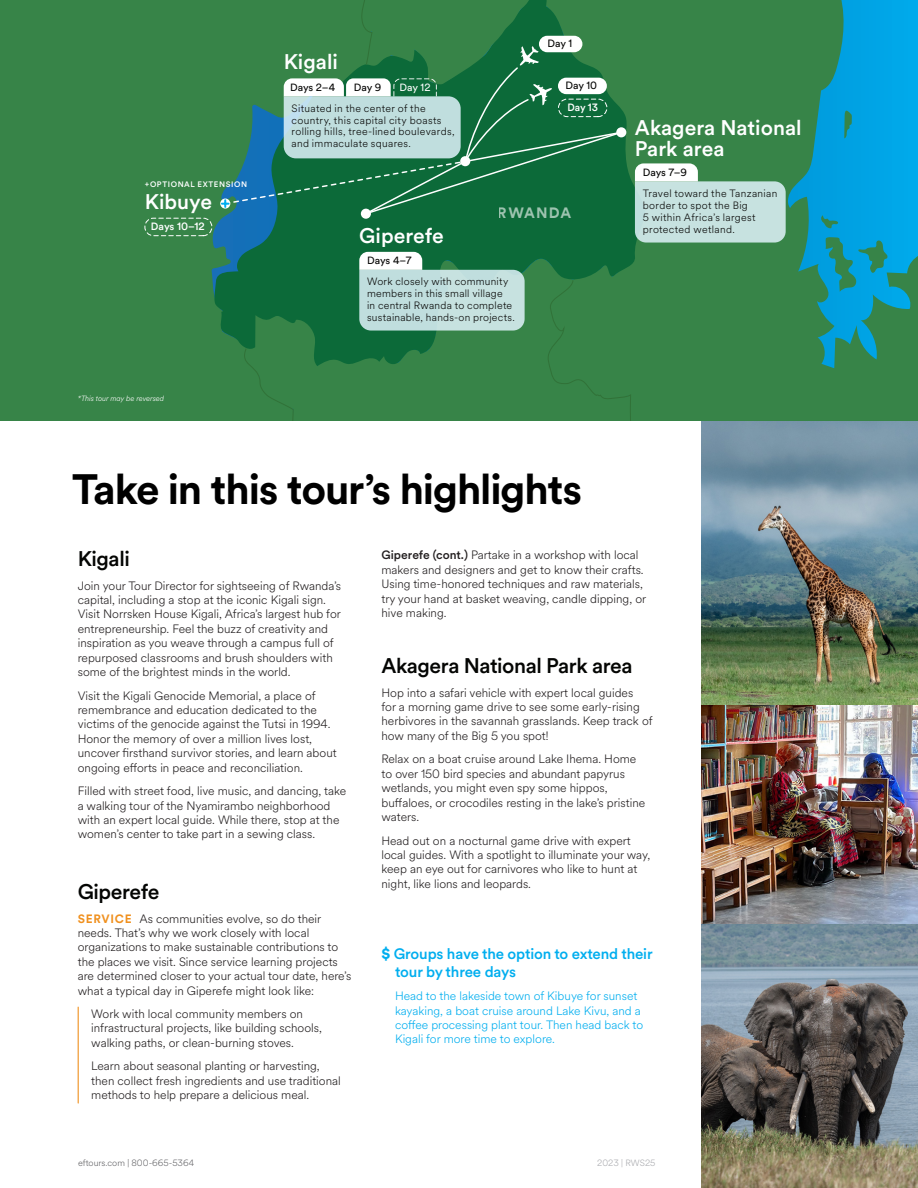
<style>
.page{position:relative;width:918px;height:1188px;background:#fff}
.page>*{position:absolute;margin:0;border:0;box-sizing:border-box;transform-origin:0 0}
.t1{font:700 42px "EF Circular";letter-spacing:-.03em;color:#000}
.t2{font:500 21px/21px "EF Circular";color:#fff}
.t3{font:500 21px "EF Circular";letter-spacing:-.02em;color:#040503}
.t4{font:500 15px/18px "EF Circular";letter-spacing:-.01em;color:#00aeef}
.t5{font:700 15px "EF Circular TT";letter-spacing:.07em;color:#fff}
.t6{font:300 12px/14.4px "EF Circular";color:#231f20}
.t7{font:300 12px/14.4px "EF Circular";color:#00aeef}
.t8{font:300 10.5px/12px "EF Circular";letter-spacing:.03em;color:#050504}
.t9{font:500 10.5px "EF Circular";color:#fff}
.t10{font:10.5px "EF Circular";letter-spacing:-.01em;color:#050504}
.t11{font:10.35px "EF Circular";letter-spacing:-.01em;color:#050504}
.t12{font:10.35px "EF Circular";color:#fff}
.t13{font:300 9px "EF Circular";color:#636366}
.t14{font:300 9px "EF Circular";color:#a8a9ad}
.t15{font:500 7.8px "EF Circular";letter-spacing:.075em;color:#fff}
.t16{font:italic 300 7.5px "EF Circular";color:#fff}
.s1{font-size:10.35px}
.s2{font-weight:700;color:#f09120}
.s3{font-weight:500}
.s4{font-weight:900}
</style>
<div class="page">
<svg style="left:635px;top:0;width:283px;height:422px;background:#298d73"></svg>
<div style="left:0;top:0;width:239px;height:421px;background:#378448"></div>
<svg style="left:213px;top:0;width:434px;height:366px;background:#31804f"></svg>
<svg style="left:239px;top:331px;width:396px;height:90px;background:#328146"></svg>
<div style="left:144px;top:218px;width:68px;height:18px;border:1px dashed #fff;border-radius:9px"></div>
<svg style="left:221px;top:0;width:667px;height:331px;background:#3c8e6e"></svg>
<div style="left:558px;top:99px;width:49px;height:18px;border:1px dashed #fff;border-radius:9px"></div>
<div style="left:558px;top:78px;width:49px;height:16px;background:#fff;border-radius:8px"></div>
<div style="left:539px;top:36px;width:43px;height:16px;background:#fff;border-radius:8px"></div>
<img style="left:701px;top:924px;width:217px;height:264px">
<img style="left:701px;top:705px;width:217px;height:219px">
<img style="left:701px;top:422px;width:217px;height:283px">
<hr style="left:78px;top:1007px;width:1px;height:96px;background:#f09120">
<p class="t15" style="left:145px;top:179px;width:104px">+OPTIONAL EXTENSION</p>
<p class="t9" style="left:151px;top:220px;width:55px">Days 10–12</p>
<p class="t2" style="left:145px;top:190px;width:69px">Kibuye</p>
<p class="t16" style="left:78px;top:393px;width:88px">*This tour may be reversed</p>
<p class="t2" style="left:284px;top:51px;width:56px">Kigali</p>
<p class="t8" style="left:292px;top:101px;width:165px">Situated in the center of the country, this capital city boasts rolling hills, tree-lined boulevards, and immaculate squares.</p>
<p class="t11" style="left:290px;top:80px;width:47px">Days 2–4</p>
<p class="t11" style="left:354px;top:80px;width:29px">Day 9</p>
<p class="t12" style="left:400px;top:80px;width:32px">Day 12</p>
<p class="t10" style="left:547px;top:37px;width:26px">Day 1</p>
<p class="t10" style="left:565px;top:78px;width:33px">Day <span class="s1">10</span></p>
<p class="t9" style="left:567px;top:101px;width:32px">Day 13</p>
<p class="t5" style="left:498px;top:203px;width:75px">RWANDA</p>
<p class="t2" style="left:359px;top:224px;width:86px">Giperefe</p>
<p class="t8" style="left:367px;top:275px;width:149px">Work closely with community members in this small village<br>in central Rwanda to complete sustainable, hands-on projects.</p>
<p class="t11" style="left:367px;top:253px;width:46px">Days 4–7</p>
<p class="t1" style="left:72px;top:460px;width:512px">Take in this tour’s highlights</p>
<p class="t2" style="left:635px;top:116px;width:168px">Akagera National<br>Park area</p>
<p class="t8" style="left:643px;top:186px;width:136px">Travel toward the Tanzanian border to spot the Big<br>5 within Africa’s largest protected wetland.</p>
<p class="t11" style="left:643px;top:165px;width:46px">Days 7–9</p>
<p class="t3" style="left:78px;top:544px;width:54px">Kigali</p>
<p class="t6" style="left:78px;top:578px;width:265px">Join your Tour Director for sightseeing of Rwanda’s capital, including a stop at the iconic Kigali sign.<br>Visit Norrsken House Kigali, Africa’s largest hub for entrepreneurship. Feel the buzz of creativity and inspiration as you weave through a campus full of repurposed classrooms and brush shoulders with some of the brightest minds in the world.</p>
<p class="t6" style="left:78px;top:688px;width:261px">Visit the Kigali Genocide Memorial, a place of remembrance and education dedicated to the victims of the genocide against the Tutsi in 1994.<br>Honor the memory of over a million lives lost, uncover firsthand survivor stories, and learn about ongoing efforts in peace and reconciliation.</p>
<p class="t6" style="left:78px;top:783px;width:270px">Filled with street food, live music, and dancing, take a walking tour of the Nyamirambo neighborhood with an expert local guide. While there, stop at the women’s center to take part in a sewing class.</p>
<p class="t3" style="left:78px;top:877px;width:83px">Giperefe</p>
<p class="t6" style="left:78px;top:911px;width:275px"><span class="s2">SERVICE</span> As communities evolve, so do their needs. That’s why we work closely with local organizations to make sustainable contributions to the places we visit. Since service learning projects are determined closer to your actual tour date, here’s what a typical day in Giperefe might look like:</p>
<p class="t6" style="left:91px;top:1006px;width:232px">Work with local community members on infrastructural projects, like building schools, walking paths, or clean-burning stoves.</p>
<p class="t6" style="left:91px;top:1059px;width:251px">Learn about seasonal planting or harvesting, then collect fresh ingredients and use traditional methods to help prepare a delicious meal.</p>
<p class="t13" style="left:78px;top:1156px;width:118px">eftours.com | 800-665-5364</p>
<p class="t6" style="left:382px;top:547px;width:266px"><span class="s3">Giperefe (cont.)</span> Partake in a workshop with local makers and designers and get to know their crafts.<br>Using time-honored techniques and raw materials, try your hand at basket weaving, candle dipping, or hive making.</p>
<p class="t3" style="left:382px;top:651px;width:253px">Akagera National Park area</p>
<p class="t6" style="left:382px;top:685px;width:273px">Hop into a safari vehicle with expert local guides<br>for a morning game drive to see some early-rising herbivores in the savannah grasslands. Keep track of how many of the Big 5 you spot!</p>
<p class="t6" style="left:382px;top:752px;width:265px">Relax on a boat cruise around Lake Ihema. Home to over 150 bird species and abundant papyrus wetlands, you might even spy some hippos, buffaloes, or crocodiles resting in the lake’s pristine waters.</p>
<p class="t6" style="left:382px;top:833px;width:270px">Head out on a nocturnal game drive with expert local guides. With a spotlight to illuminate your way, keep an eye out for carnivores who like to hunt at night, like lions and leopards.</p>
<p class="t4" style="left:395px;top:944px;width:259px;text-indent:-13px"><span class="s4">$</span> Groups have the option to extend their tour by three days</p>
<p class="t7" style="left:395px;top:988px;width:250px">Head to the lakeside town of Kibuye for sunset kayaking, a boat cruise around Lake Kivu, and a coffee processing plant tour. Then head back to Kigali for more time to explore.</p>
<p class="t14" style="left:597px;top:1156px;width:60px">2023 | RWS25</p>
</div>
